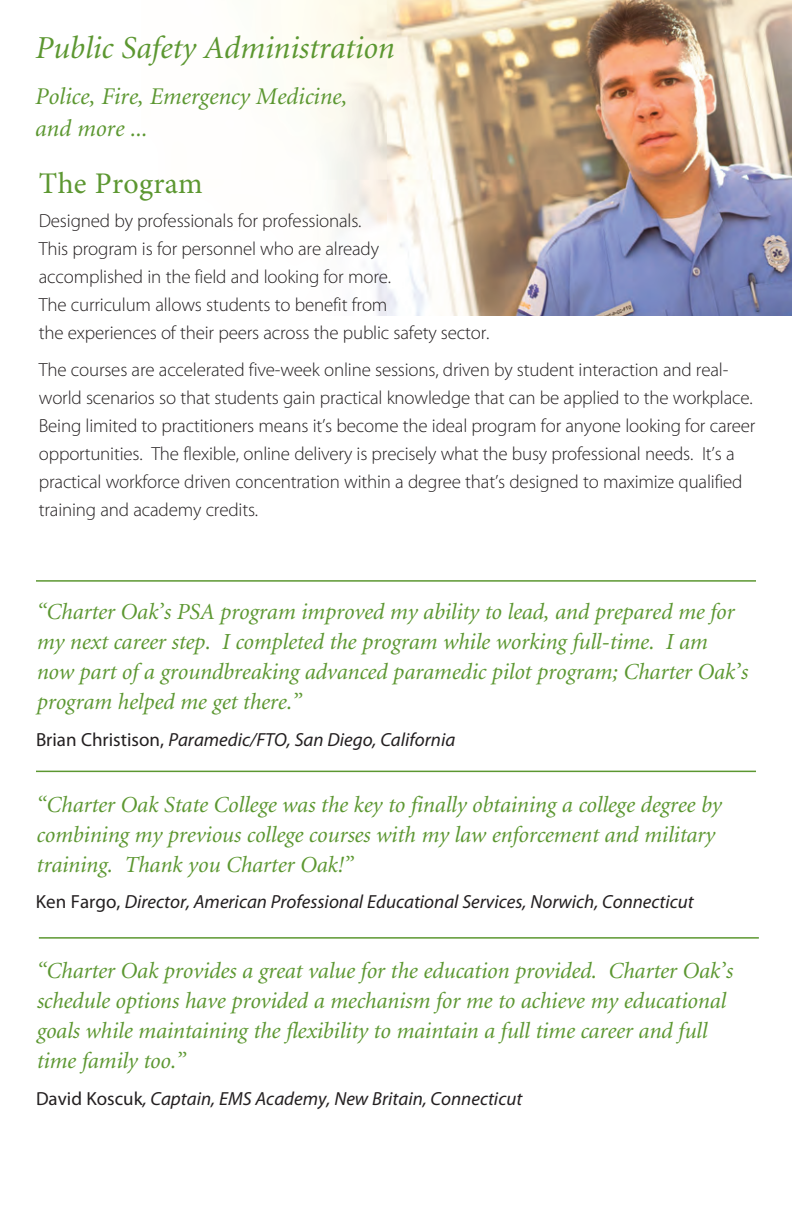
<style>
.page{position:relative;width:792px;height:1224px;background:#fff}
.page>*{position:absolute;margin:0;border:0;box-sizing:border-box;transform-origin:0 0}
.Body{font:italic 32px "Minion";color:#5c9731}
.Head{font:30px "Minion Pro";letter-spacing:.01em;color:#5c9731}
.Body-2{font:italic 24px/32px "Minion";color:#5c9731}
.t1{font:italic 23px/30px "Minion";letter-spacing:-.005em;color:#5c9731}
.Body-3{font:300 19px/28px "Myriad Pro";letter-spacing:-.01em;color:#231f20}
.t2{font:italic 19px "Myriad Pro";color:#231f20}
.s1{font-style:normal}
</style>
<div class="page">
<img style="left:279px;top:0;width:513px;height:315px">
<hr style="left:36px;top:771px;width:720px;height:1px;background:#5c9731">
<hr style="left:39px;top:937px;width:720px;height:2px;background:#5c9731">
<hr style="left:36px;top:580px;width:720px;height:2px;background:#5c9731">
<p class="Body" style="left:35px;top:32px;width:360px">Public Safety Administration</p>
<p class="Body-2" style="left:35px;top:81px;width:314px">Police, Fire, Emergency Medicine, and more ...</p>
<p class="Head" style="left:39px;top:166px;width:166px">The Program</p>
<p class="Body-3" style="left:39px;top:207px;width:452px">Designed by professionals for professionals.<br>This program is for personnel who are already<br>accomplished in the field and looking for more.<br>The curriculum allows students to benefit from<br>the experiences of their peers across the public safety sector.</p>
<p class="Body-3" style="left:39px;top:356px;width:718px">The courses are accelerated five-week online sessions, driven by student interaction and real&shy;world scenarios so that students gain practical knowledge that can be applied to the workplace.<br>Being limited to practitioners means it’s become the ideal program for anyone looking for career opportunities. The flexible, online delivery is precisely what the busy professional needs. It’s a practical workforce driven concentration within a degree that’s designed to maximize qualified training and academy credits.</p>
<p class="t1" style="left:36px;top:597px;width:713px">“Charter Oak’s PSA program improved my ability to lead, and prepared me for my next career step. I completed the program while working full-time. I am now part of a groundbreaking advanced paramedic pilot program; Charter Oak’s program helped me get there.”</p>
<p class="t2" style="left:36px;top:728px;width:421px"><span class="s1">Brian Christison,</span> Paramedic/FTO, San Diego, California</p>
<p class="t1" style="left:36px;top:790px;width:687px">“Charter Oak State College was the key to finally obtaining a college degree by combining my previous college courses with my law enforcement and military training. Thank you Charter Oak!”</p>
<p class="t2" style="left:36px;top:890px;width:659px"><span class="s1">Ken Fargo,</span> Director, American Professional Educational Services, Norwich, Connecticut</p>
<p class="t1" style="left:36px;top:957px;width:698px">“Charter Oak provides a great value for the education provided. Charter Oak’s schedule options have provided a mechanism for me to achieve my educational goals while maintaining the flexibility to maintain a full time career and full time family too.”</p>
<p class="t2" style="left:36px;top:1087px;width:488px"><span class="s1">David Koscuk</span>, Captain, EMS Academy, New Britain, Connecticut</p>
</div>
